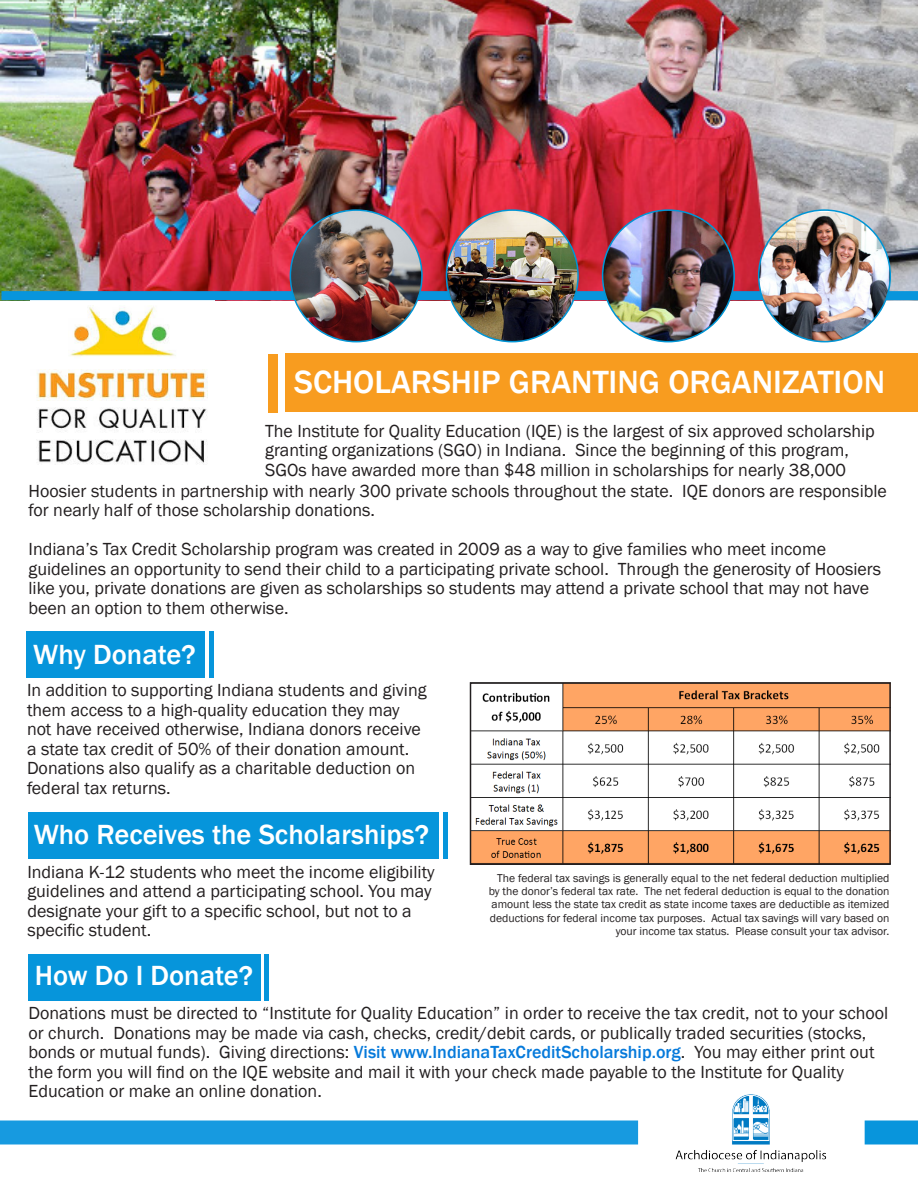
<style>
.page{position:relative;width:918px;height:1188px;background:#fff}
.page>*{position:absolute;margin:0;border:0;box-sizing:border-box;transform-origin:0 0}
.t1{font:500 33px "Franklin Gothic";color:#fff}
.t2{font:500 28.5px "Franklin Gothic";color:#fff}
.t3{font:18px/19.5px "Franklin Gothic";color:#231f20}
.t4{font:11.7px/13.4px "Franklin Gothic";color:#231f20;text-align:right}
.s1{font-weight:500;color:#067adb}
</style>
<div class="page">
<div style="left:28px;top:955px;width:233px;height:46px;background:#0695db"></div>
<div style="left:264px;top:955px;width:5px;height:46px;background:#0695db"></div>
<div style="left:28px;top:812px;width:410px;height:46px;background:#0695db"></div>
<hr style="left:444px;top:812px;width:4px;height:46px;background:#0695db">
<div style="left:285px;top:353px;width:633px;height:59px;background:#f89c1f"></div>
<img style="left:0;top:0;width:918px;height:300px">
<img style="left:30px;top:300px;width:185px;height:164px">
<div style="left:0;top:1121px;width:638px;height:24px;background:#179ae0"></div>
<img style="left:675px;top:1094px;width:152px;height:78px">
<div style="left:865px;top:1121px;width:53px;height:24px;background:#0895dc"></div>
<div style="left:268px;top:354px;width:10px;height:58px;background:#f89c1f"></div>
<div style="left:26px;top:631px;width:179px;height:46px;background:#0695db"></div>
<img style="left:472px;top:684px;width:417px;height:179px">
<div style="left:470px;top:682px;width:421px;height:183px;border:1px solid #231f20"></div>
<div style="left:209px;top:631px;width:5px;height:46px;background:#0695db"></div>
<div style="left:2px;top:291px;width:916px;height:9px;background:#0895dc"></div>
<img style="left:290px;top:210px;width:132px;height:132px;border-radius:66px">
<img style="left:446px;top:210px;width:132px;height:132px;border-radius:66px">
<img style="left:603px;top:210px;width:131px;height:132px;border-radius:66px">
<img style="left:759px;top:212px;width:131px;height:130px">
<p class="t1" style="left:294px;top:362px;width:592px">SCHOLARSHIP GRANTING ORGANIZATION</p>
<p class="t3" style="left:265px;top:422px;width:611px">The Institute for Quality Education (IQE) is the largest of six approved scholarship granting organizations (SGO) in Indiana. Since the beginning of this program,<br>SGOs have awarded more than $48 million in scholarships for nearly 38,000</p>
<p class="t3" style="left:28px;top:482px;width:860px">Hoosier students in partnership with nearly 300 private schools throughout the state. IQE donors are responsible for nearly half of those scholarship donations.</p>
<p class="t3" style="left:28px;top:540px;width:854px">Indiana’s Tax Credit Scholarship program was created in 2009 as a way to give families who meet income guidelines an opportunity to send their child to a participating private school. Through the generosity of Hoosiers like you, private donations are given as scholarships so students may attend a private school that may not have been an option to them otherwise.</p>
<p class="t2" style="left:33px;top:637px;width:164px">Why Donate?</p>
<p class="t3" style="left:27px;top:681px;width:401px">In addition to supporting Indiana students and giving them access to a high-quality education they may not have received otherwise, Indiana donors receive a state tax credit of 50% of their donation amount.<br>Donations also qualify as a charitable deduction on federal tax returns.</p>
<p class="t2" style="left:34px;top:817px;width:397px">Who Receives the Scholarships?</p>
<p class="t3" style="left:27px;top:862px;width:409px">Indiana K-12 students who meet the income eligibility</p>
<p class="t3" style="left:27px;top:882px;width:406px">guidelines and attend a participating school. You may designate your gift to a specific school, but not to a</p>
<p class="t3" style="left:27px;top:921px;width:125px">specific student.</p>
<p class="t2" style="left:35px;top:958px;width:220px">How Do I Donate?</p>
<p class="t3" style="left:28px;top:1004px;width:861px">Donations must be directed to “Institute for Quality Education” in order to receive the tax credit, not to your school or church. Donations may be made via cash, checks, credit/debit cards, or publically traded securities (stocks, bonds or mutual funds). Giving directions: <span class="s1">Visit www.IndianaTaxCreditScholarship.org</span>. You may either print out the form you will find on the IQE website and mail it with your check made payable to the Institute for Quality Education or make an online donation.</p>
<p class="t4" style="left:489px;top:871px;width:402px">The federal tax savings is generally equal to the net federal deduction multiplied by the donor’s federal tax rate. The net federal deduction is equal to the donation amount less the state tax credit as state income taxes are deductible as itemized deductions for federal income tax purposes. Actual tax savings will vary based on your income tax status. Please consult your tax advisor.</p>
</div>
